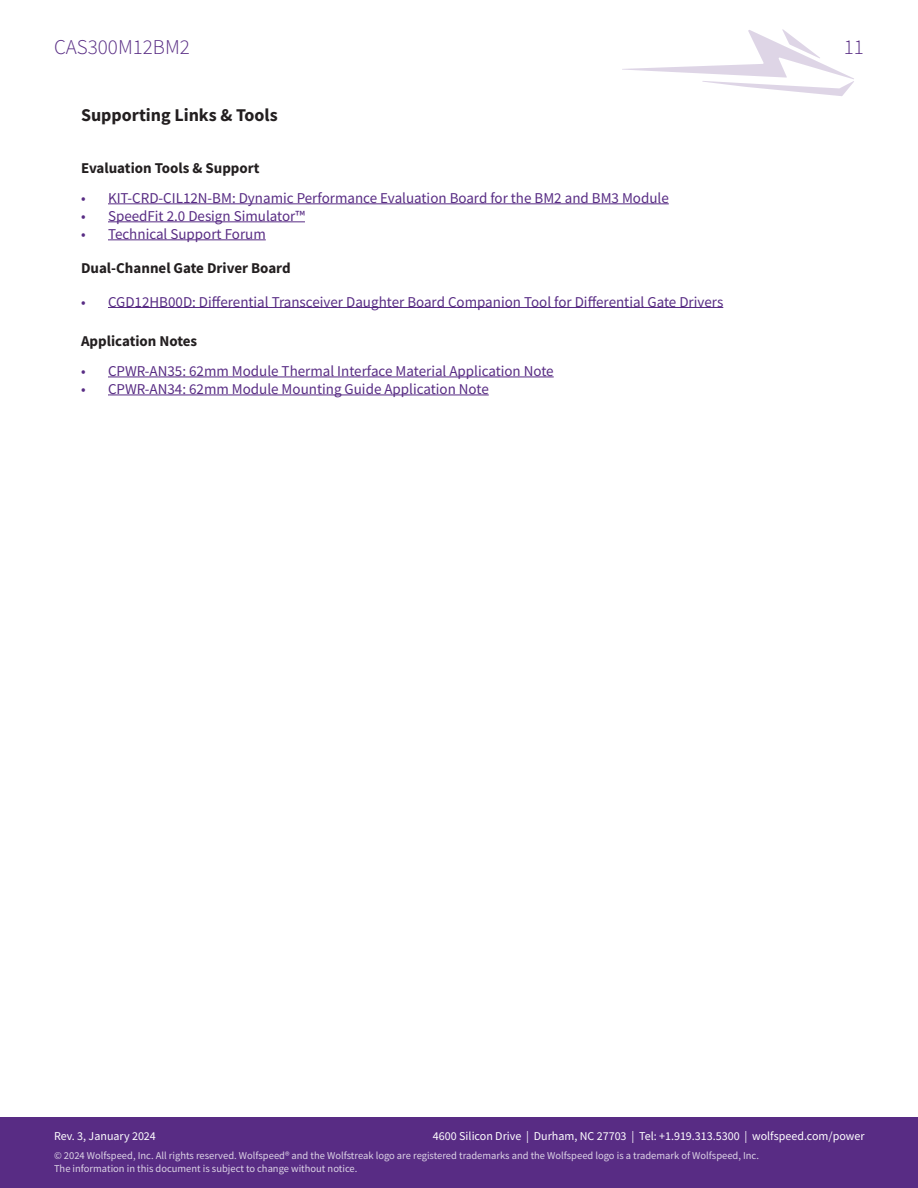
<style>
.page{position:relative;width:918px;height:1188px;background:#fff}
.page>*{position:absolute;margin:0;border:0;box-sizing:border-box;transform-origin:0 0}
.t1{font:300 21px "Source Sans Pro";color:#582c84}
.Section{font:700 18px "Source Sans Pro";color:#231f20}
.t2{font:15px "Source Sans Pro";color:#582c84}
.Section-2{font:700 15px "Source Sans Pro";color:#231f20}
.t3{font:12px "Source Sans Pro";color:#fff}
.t4{font:10.5px/12.6px "Source Sans Pro";color:#fff}
</style>
<div class="page">
<svg style="left:622px;top:29px;width:232px;height:67px"></svg>
<div style="left:0;top:1118px;width:918px;height:70px;background:#582c84"></div>
<hr style="left:108px;top:203px;width:561px;height:1px;background:#582c84">
<hr style="left:108px;top:221px;width:197px;height:1px;background:#582c84">
<hr style="left:108px;top:239px;width:158px;height:1px;background:#582c84">
<hr style="left:108px;top:307px;width:615px;height:1px;background:#582c84">
<hr style="left:108px;top:377px;width:446px;height:1px;background:#582c84">
<hr style="left:108px;top:395px;width:381px;height:1px;background:#582c84">
<h1 class="t1" style="left:54px;top:34px;width:137px">CAS300M12BM2</h1>
<h1 class="t1" style="left:844px;top:34px;width:22px">11</h1>
<p class="Section" style="left:81px;top:103px;width:198px">Supporting Links &amp; Tools</p>
<p class="Section-2" style="left:81px;top:158px;width:180px">Evaluation Tools &amp; Support</p>
<p class="t2" style="left:81px;top:189px;width:589px">• KIT-CRD-CIL12N-BM: Dynamic Performance Evaluation Board for the BM2 and BM3 Module</p>
<p class="t2" style="left:81px;top:207px;width:225px">• SpeedFit 2.0 Design Simulator™</p>
<p class="t2" style="left:81px;top:225px;width:186px">• Technical Support Forum</p>
<p class="Section-2" style="left:81px;top:258px;width:211px">Dual-Channel Gate Driver Board</p>
<p class="t2" style="left:81px;top:292px;width:644px">• CGD12HB00D: Differential Transceiver Daughter Board Companion Tool for Differential Gate Drivers</p>
<p class="Section-2" style="left:81px;top:331px;width:118px">Application Notes</p>
<p class="t2" style="left:81px;top:362px;width:474px">• CPWR-AN35: 62mm Module Thermal Interface Material Application Note</p>
<p class="t2" style="left:81px;top:380px;width:409px">• CPWR-AN34: 62mm Module Mounting Guide Application Note</p>
<p class="t3" style="left:433px;top:1129px;width:433px">4600 Silicon Drive | Durham, NC 27703 | Tel: +1.919.313.5300 | wolfspeed.com/power</p>
<p class="t3" style="left:54px;top:1129px;width:103px">Rev. 3, January 2024</p>
<p class="t4" style="left:54px;top:1149px;width:707px">© 2024 Wolfspeed, Inc. All rights reserved. Wolfspeed® and the Wolfstreak logo are registered trademarks and the Wolfspeed logo is a trademark of Wolfspeed, Inc.<br>The information in this document is subject to change without notice.</p>
</div>
